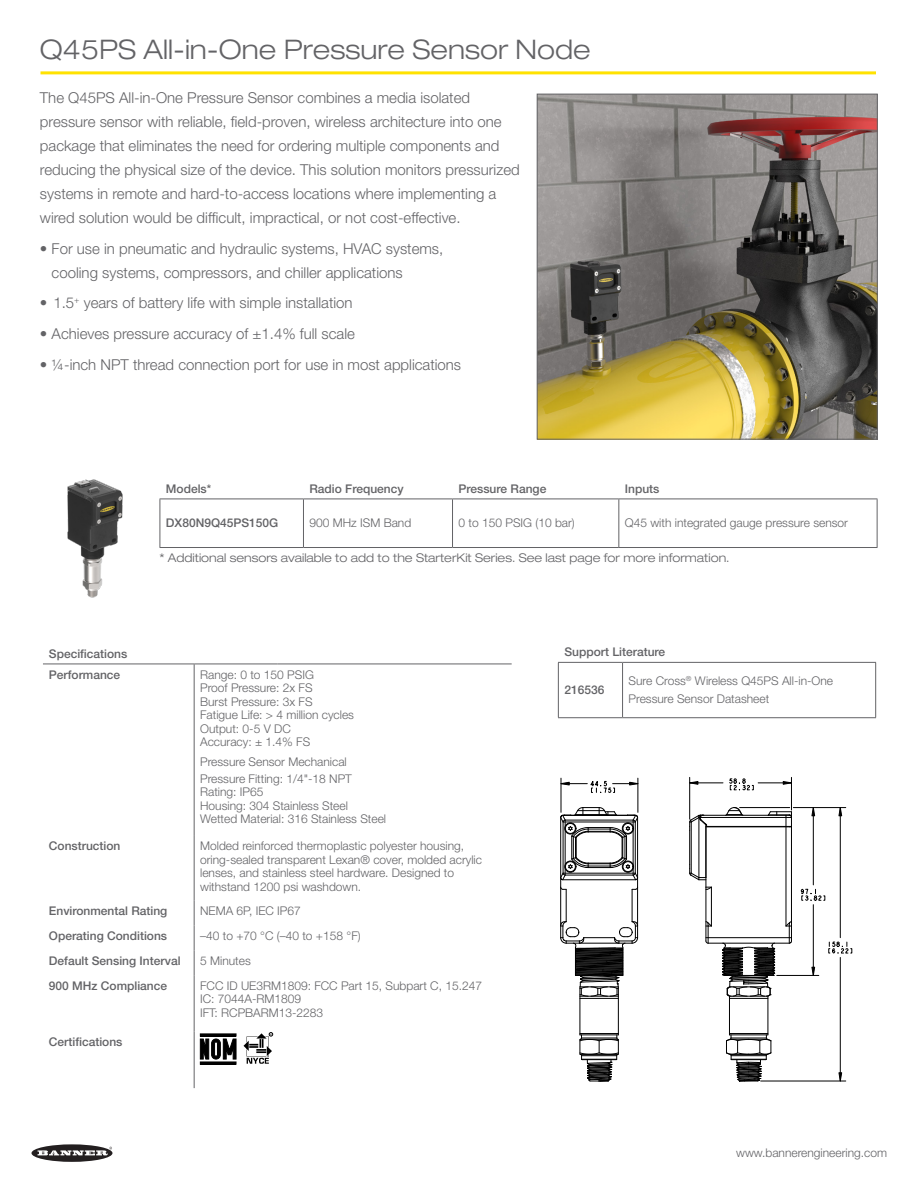
<style>
.page{position:relative;width:918px;height:1188px;background:#fff}
.page>*{position:absolute;margin:0;border:0;box-sizing:border-box;transform-origin:0 0}
.Main_head_2{font:300 expanded 27px "Helvetica Neue LT Pro";color:#636366}
.Text{font:300 15px/24px "Helvetica Neue LT Pro";color:#636366}
.EN_Body_Text_2{font:300 12px/13.5px "Helvetica Neue LT Pro";color:#636366}
.EN_Body_Text_2_bold{font:500 12px "Helvetica Neue LT Pro";color:#636366}
.EN_Body_Text_2-2{font:300 expanded 12px "Helvetica Neue LT Pro";color:#636366}
</style>
<div class="page">
<svg style="left:32px;top:1144px;width:80px;height:18px"></svg>
<svg style="left:38px;top:1147px;width:74px;height:8px"></svg>
<hr style="left:580px;top:1034px;width:38px;height:1px;background:#000">
<hr style="left:580px;top:1033px;width:38px;height:1px;background:#000">
<hr style="left:580px;top:998px;width:38px;height:1px;background:#000">
<hr style="left:560px;top:887px;width:1px;height:51px;background:#000">
<hr style="left:566px;top:889px;width:1px;height:33px;background:#000">
<hr style="left:579px;top:987px;width:1px;height:48px;background:#000">
<hr style="left:618px;top:987px;width:1px;height:48px;background:#000">
<hr style="left:632px;top:889px;width:1px;height:33px;background:#000">
<hr style="left:637px;top:887px;width:1px;height:51px;background:#000">
<hr style="left:729px;top:1034px;width:39px;height:1px;background:#000">
<hr style="left:729px;top:1033px;width:39px;height:1px;background:#000">
<hr style="left:689px;top:830px;width:1px;height:35px;background:#000">
<hr style="left:691px;top:822px;width:1px;height:51px;background:#000">
<hr style="left:729px;top:998px;width:39px;height:1px;background:#000">
<hr style="left:698px;top:818px;width:1px;height:60px;background:#000">
<hr style="left:705px;top:887px;width:1px;height:54px;background:#000">
<hr style="left:711px;top:887px;width:1px;height:39px;background:#000">
<hr style="left:729px;top:996px;width:1px;height:39px;background:#000">
<hr style="left:708px;top:943px;width:81px;height:1px;background:#000">
<hr style="left:706px;top:937px;width:85px;height:1px;background:#000">
<hr style="left:767px;top:996px;width:1px;height:39px;background:#000">
<svg style="left:579px;top:1035px;width:40px;height:47px"></svg>
<svg style="left:560px;top:921px;width:78px;height:76px"></svg>
<svg style="left:726px;top:1035px;width:46px;height:47px"></svg>
<svg style="left:785px;top:920px;width:7px;height:24px"></svg>
<svg style="left:705px;top:921px;width:8px;height:23px"></svg>
<svg style="left:722px;top:942px;width:54px;height:56px"></svg>
<svg style="left:689px;top:865px;width:23px;height:26px"></svg>
<hr style="left:705px;top:827px;width:1px;height:60px;background:#000">
<hr style="left:786px;top:826px;width:1px;height:100px;background:#000">
<hr style="left:791px;top:827px;width:1px;height:95px;background:#000">
<hr style="left:706px;top:826px;width:85px;height:1px;background:#000">
<svg style="left:767px;top:811px;width:25px;height:16px"></svg>
<hr style="left:700px;top:817px;width:86px;height:1px;background:#000">
<hr style="left:703px;top:815px;width:83px;height:1px;background:#000">
<svg style="left:560px;top:807px;width:78px;height:83px"></svg>
<svg style="left:689px;top:814px;width:19px;height:16px"></svg>
<svg style="left:725px;top:807px;width:19px;height:9px"></svg>
<svg style="left:801px;top:889px;width:24px;height:12px"></svg>
<svg style="left:812px;top:967px;width:3px;height:8px"></svg>
<svg style="left:812px;top:808px;width:3px;height:8px"></svg>
<svg style="left:828px;top:941px;width:24px;height:13px"></svg>
<svg style="left:839px;top:1073px;width:3px;height:8px"></svg>
<svg style="left:839px;top:808px;width:3px;height:8px"></svg>
<svg style="left:729px;top:778px;width:25px;height:12px"></svg>
<hr style="left:761px;top:1081px;width:85px;height:1px;background:#000">
<hr style="left:689px;top:777px;width:1px;height:42px;background:#000">
<hr style="left:777px;top:975px;width:42px;height:1px;background:#000">
<hr style="left:791px;top:777px;width:1px;height:33px;background:#000">
<hr style="left:813px;top:808px;width:1px;height:77px;background:#000">
<hr style="left:813px;top:905px;width:1px;height:70px;background:#000">
<hr style="left:840px;top:808px;width:1px;height:130px;background:#000">
<hr style="left:840px;top:957px;width:1px;height:124px;background:#000">
<hr style="left:740px;top:807px;width:50px;height:1px;background:#000">
<hr style="left:793px;top:807px;width:53px;height:1px;background:#000">
<hr style="left:758px;top:783px;width:33px;height:1px;background:#000">
<hr style="left:690px;top:783px;width:33px;height:1px;background:#000">
<hr style="left:638px;top:778px;width:1px;height:34px;background:#000">
<hr style="left:561px;top:778px;width:1px;height:34px;background:#000">
<svg style="left:561px;top:779px;width:77px;height:14px"></svg>
<img style="left:539px;top:96px;width:337px;height:341px">
<div style="left:537px;top:94px;width:341px;height:345px;border:1px solid #636366"></div>
<hr style="left:194px;top:664px;width:1px;height:172px;background:#636366">
<hr style="left:194px;top:836px;width:1px;height:65px;background:#636366">
<svg style="left:194px;top:901px;width:1px;height:74px"></svg>
<hr style="left:194px;top:975px;width:1px;height:56px;background:#636366">
<hr style="left:194px;top:1031px;width:1px;height:57px;background:#636366">
<hr style="left:43px;top:664px;width:151px;height:1px;background:#636366">
<hr style="left:194px;top:664px;width:83px;height:1px;background:#636366">
<hr style="left:277px;top:664px;width:235px;height:1px;background:#636366">
<div style="left:200px;top:1062px;width:36px;height:2px;border:1px solid #000"></div>
<div style="left:200px;top:1034px;width:36px;height:2px;border:1px solid #000"></div>
<svg style="left:200px;top:1039px;width:36px;height:20px"></svg>
<svg style="left:244px;top:1033px;width:29px;height:31px"></svg>
<hr style="left:40px;top:71px;width:836px;height:3px;background:#ffe201">
<hr style="left:453px;top:499px;width:166px;height:1px;background:#636366">
<hr style="left:619px;top:499px;width:259px;height:1px;background:#636366">
<hr style="left:877px;top:499px;width:1px;height:48px;background:#636366">
<hr style="left:453px;top:547px;width:166px;height:1px;background:#636366">
<hr style="left:619px;top:547px;width:259px;height:1px;background:#636366">
<hr style="left:160px;top:499px;width:143px;height:1px;background:#636366">
<hr style="left:160px;top:499px;width:1px;height:48px;background:#636366">
<hr style="left:303px;top:499px;width:150px;height:1px;background:#636366">
<hr style="left:303px;top:499px;width:1px;height:48px;background:#636366">
<hr style="left:452px;top:499px;width:1px;height:48px;background:#636366">
<hr style="left:618px;top:499px;width:1px;height:48px;background:#636366">
<hr style="left:160px;top:547px;width:143px;height:1px;background:#636366">
<hr style="left:303px;top:547px;width:150px;height:1px;background:#636366">
<hr style="left:558px;top:662px;width:65px;height:1px;background:#636366">
<hr style="left:558px;top:663px;width:1px;height:54px;background:#636366">
<hr style="left:623px;top:662px;width:253px;height:1px;background:#636366">
<hr style="left:622px;top:663px;width:1px;height:54px;background:#636366">
<hr style="left:875px;top:663px;width:1px;height:54px;background:#636366">
<hr style="left:558px;top:717px;width:65px;height:1px;background:#636366">
<hr style="left:623px;top:717px;width:253px;height:1px;background:#636366">
<img style="left:67px;top:479px;width:56px;height:119px">
<p class="Main_head_2" style="left:40px;top:33px;width:552px">Q45PS All-in-One Pressure Sensor Node</p>
<p class="Text" style="left:40px;top:86px;width:481px">The Q45PS All-in-One Pressure Sensor combines a media isolated pressure sensor with reliable, field-proven, wireless architecture into one package that eliminates the need for ordering multiple components and reducing the physical size of the device. This solution monitors pressurized systems in remote and hard-to-access locations where implementing a wired solution would be difficult, impractical, or not cost-effective.</p>
<p class="Text" style="left:52px;top:236px;width:393px;text-indent:-12px">• For use in pneumatic and hydraulic systems, HVAC systems, cooling systems, compressors, and chiller applications</p>
<p class="Text" style="left:40px;top:291px;width:314px">• 1.5<sup>+</sup> years of battery life with simple installation</p>
<p class="Text" style="left:40px;top:322px;width:316px">• Achieves pressure accuracy of ±1.4% full scale</p>
<p class="Text" style="left:40px;top:352px;width:423px">• ¼-inch NPT thread connection port for use in most applications</p>
<p class="EN_Body_Text_2_bold" style="left:166px;top:481px;width:47px">Models*</p>
<p class="EN_Body_Text_2_bold" style="left:309px;top:481px;width:96px">Radio Frequency</p>
<p class="EN_Body_Text_2_bold" style="left:459px;top:481px;width:89px">Pressure Range</p>
<p class="EN_Body_Text_2_bold" style="left:625px;top:481px;width:36px">Inputs</p>
<p class="EN_Body_Text_2_bold" style="left:166px;top:516px;width:114px">DX80N9Q45PS150G</p>
<p class="EN_Body_Text_2" style="left:309px;top:516px;width:103px">900 MHz ISM Band</p>
<p class="EN_Body_Text_2" style="left:459px;top:516px;width:118px">0 to 150 PSIG (10 bar)</p>
<p class="EN_Body_Text_2" style="left:625px;top:516px;width:225px">Q45 with integrated gauge pressure sensor</p>
<p class="EN_Body_Text_2-2" style="left:160px;top:551px;width:572px">* Additional sensors available to add to the StarterKit Series. See last page for more information.</p>
<p class="EN_Body_Text_2_bold" style="left:49px;top:647px;width:80px">Specifications</p>
<p class="EN_Body_Text_2_bold" style="left:49px;top:667px;width:73px">Performance</p>
<p class="EN_Body_Text_2" style="left:200px;top:667px;width:155px">Range: 0 to 150 PSIG<br>Proof Pressure: 2x FS<br>Burst Pressure: 3x FS<br>Fatigue Life: &gt; 4 million cycles<br>Output: 0-5 V DC<br>Accuracy: ± 1.4% FS</p>
<p class="EN_Body_Text_2" style="left:200px;top:755px;width:148px">Pressure Sensor Mechanical</p>
<p class="EN_Body_Text_2" style="left:200px;top:772px;width:188px">Pressure Fitting: 1/4"-18 NPT<br>Rating: IP65<br>Housing: 304 Stainless Steel<br>Wetted Material: 316 Stainless Steel</p>
<p class="EN_Body_Text_2_bold" style="left:49px;top:839px;width:73px">Construction</p>
<p class="EN_Body_Text_2" style="left:200px;top:839px;width:283px">Molded reinforced thermoplastic polyester housing, oring-sealed transparent Lexan® cover, molded acrylic lenses, and stainless steel hardware. Designed to withstand 1200 psi washdown.</p>
<p class="EN_Body_Text_2_bold" style="left:49px;top:904px;width:120px">Environmental Rating</p>
<p class="EN_Body_Text_2" style="left:200px;top:904px;width:102px">NEMA 6P, IEC IP67</p>
<p class="EN_Body_Text_2_bold" style="left:49px;top:929px;width:120px">Operating Conditions</p>
<p class="EN_Body_Text_2" style="left:200px;top:929px;width:162px">–40 to +70 °C (–40 to +158 °F)</p>
<p class="EN_Body_Text_2_bold" style="left:49px;top:954px;width:133px">Default Sensing Interval</p>
<p class="EN_Body_Text_2" style="left:200px;top:954px;width:52px">5 Minutes</p>
<p class="EN_Body_Text_2_bold" style="left:49px;top:978px;width:120px">900 MHz Compliance</p>
<p class="EN_Body_Text_2" style="left:200px;top:979px;width:283px">FCC ID UE3RM1809: FCC Part 15, Subpart C, 15.247<br>IC: 7044A-RM1809<br>IFT: RCPBARM13-2283</p>
<p class="EN_Body_Text_2_bold" style="left:49px;top:1035px;width:75px">Certifications</p>
<p class="EN_Body_Text_2_bold" style="left:564px;top:645px;width:102px">Support Literature</p>
<p class="EN_Body_Text_2_bold" style="left:564px;top:683px;width:42px">216536</p>
<p class="EN_Body_Text_2" style="left:629px;top:672px;width:206px;line-height:18px">Sure Cross<sup>®</sup> Wireless Q45PS All-in-One<br>Pressure Sensor Datasheet</p>
<p class="EN_Body_Text_2" style="left:736px;top:1146px;width:152px">www.bannerengineering.com</p>
</div>
